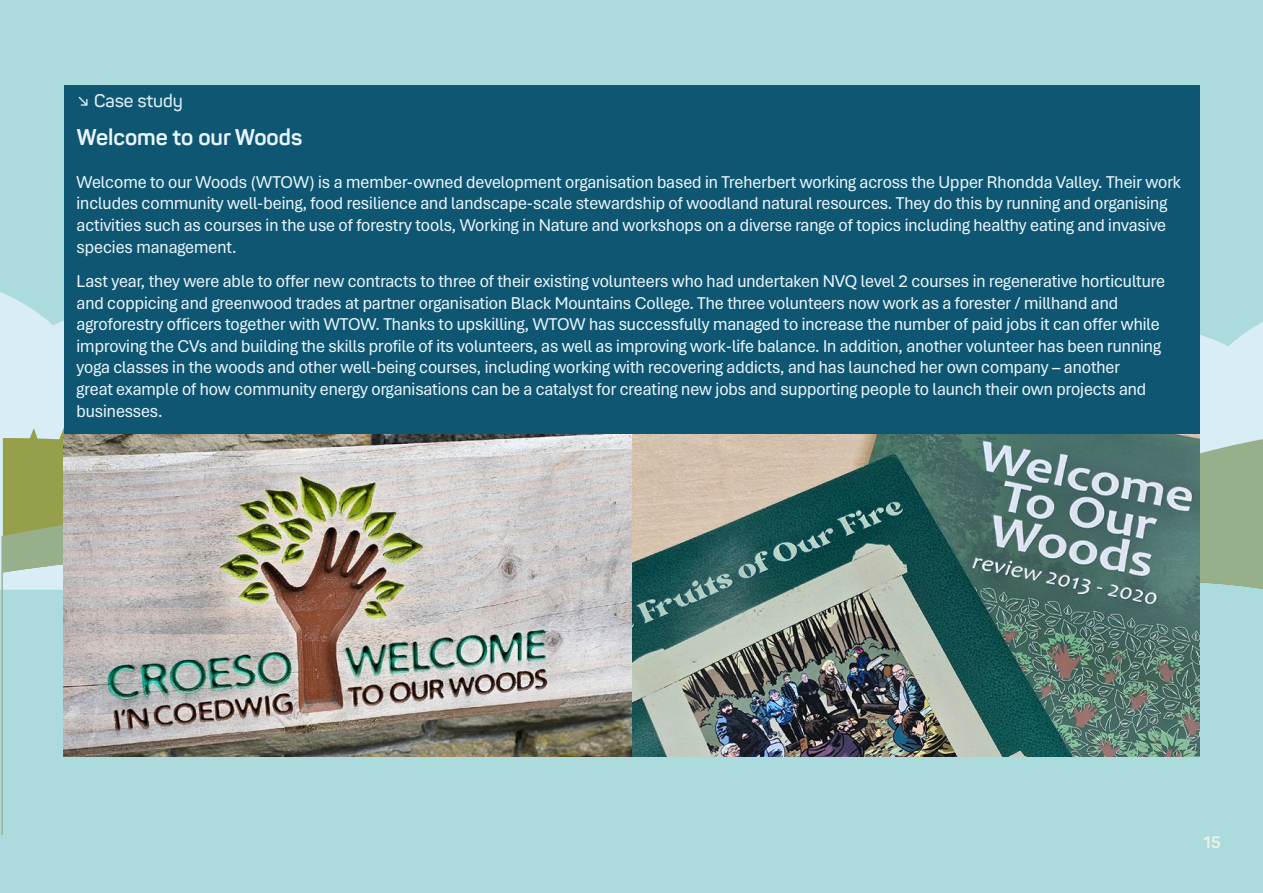
<style>
.page{position:relative;width:1263px;height:893px;background:#acdbdd}
.page>*{position:absolute;margin:0;border:0;box-sizing:border-box;transform-origin:0 0}
.t1{font:700 22.5px "Panton";color:#eaf6fe}
.t2{font:18px/21.6px "Aptos Display";color:#eaf6fe}
.t3{font:600 18px "Panton";color:#d9edf7}
.t4{font:700 16.5px "Panton";color:#ebf1e3}
</style>
<div class="page">
<svg style="left:0;top:292px;width:64px;height:298px;background:#d3eaf3"></svg>
<svg style="left:1199px;top:296px;width:64px;height:137px"></svg>
<svg style="left:1px;top:433px;width:1262px;height:402px"></svg>
<img style="left:64px;top:434px;width:1135px;height:323px">
<div style="left:64px;top:85px;width:1135px;height:349px;background:#0e5671"></div>
<p class="t3" style="left:77px;top:90px;width:108px">↘ Case study</p>
<p class="t1" style="left:77px;top:124px;width:227px">Welcome to our Woods</p>
<p class="t2" style="left:77px;top:170px;width:1106px">Welcome to our Woods (WTOW) is a member-owned development organisation based in Treherbert working across the Upper Rhondda Valley. Their work includes community well-being, food resilience and landscape-scale stewardship of woodland natural resources. They do this by running and organising activities such as courses in the use of forestry tools, Working in Nature and workshops on a diverse range of topics including healthy eating and invasive species management.</p>
<p class="t2" style="left:77px;top:270px;width:1090px">Last year, they were able to offer new contracts to three of their existing volunteers who had undertaken NVQ level 2 courses in regenerative horticulture and coppicing and greenwood trades at partner organisation Black Mountains College. The three volunteers now work as a forester / millhand and agroforestry officers together with WTOW. Thanks to upskilling, WTOW has successfully managed to increase the number of paid jobs it can offer while improving the CVs and building the skills profile of its volunteers, as well as improving work-life balance. In addition, another volunteer has been running yoga classes in the woods and other well-being courses, including working with recovering addicts, and has launched her own company – another<br>great example of how community energy organisations can be a catalyst for creating new jobs and supporting people to launch their own projects and businesses.</p>
<p class="t4" style="left:1203px;top:832px;width:19px">15</p>
</div>
